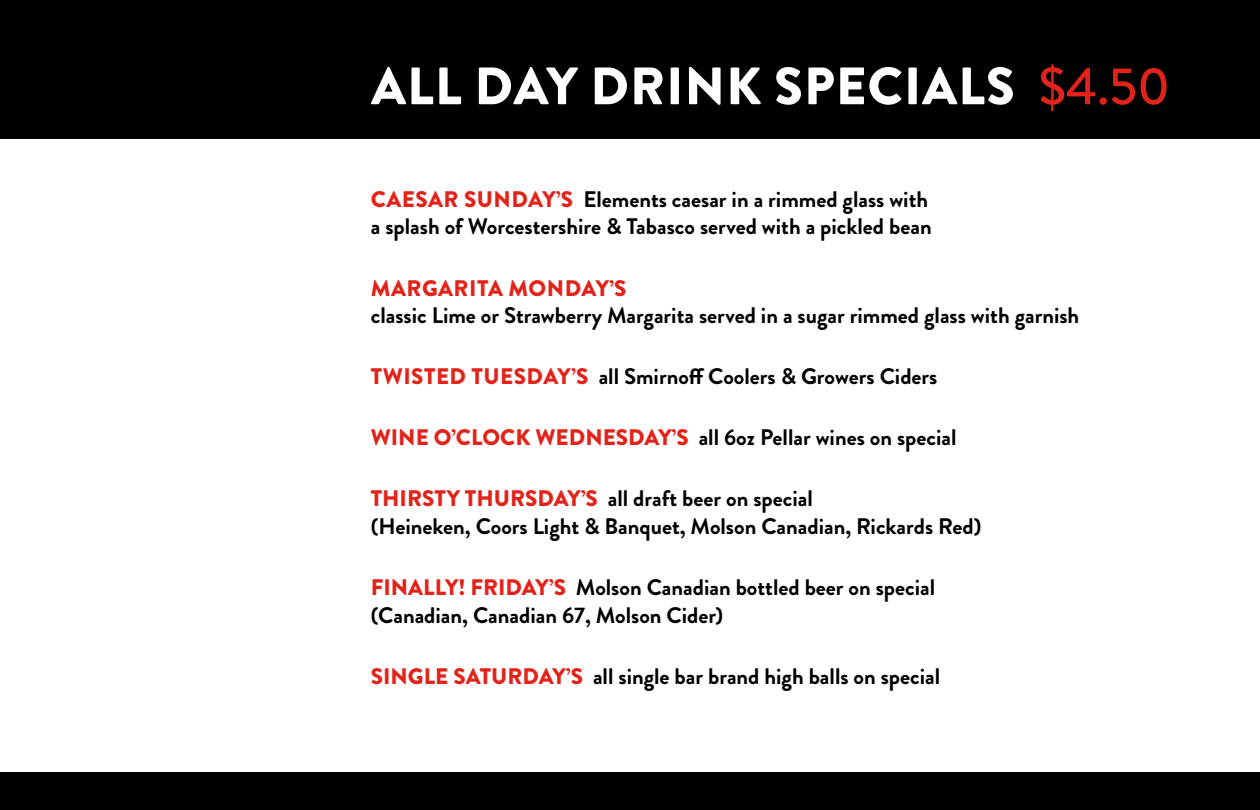
<style>
.page{position:relative;width:1260px;height:810px;background:#fff}
.page>*{position:absolute;margin:0;border:0;box-sizing:border-box;transform-origin:0 0}
.t1{font:900 52.5px "Brandon Grotesque";letter-spacing:.02em;color:#fff}
.t2{font:700 22.5px/27.5px "Brandon Grotesque";color:#000}
.t3{font:900 22.5px "Brandon Grotesque";letter-spacing:.02em;color:#e2231a}
.s1{font-weight:500;color:#e2231a}
.s2{font-weight:900;color:#e2231a}
</style>
<div class="page">
<div style="left:0;top:0;width:1260px;height:139px;background:#000"></div>
<div style="left:0;top:772px;width:1260px;height:38px;background:#000"></div>
<h1 class="t1" style="left:371px;top:49px;width:800px">ALL DAY DRINK SPECIALS <span class="s1">$4.50</span></h1>
<p class="t2" style="left:371px;top:186px;width:562px"><span class="s2">CAESAR SUNDAY’S</span> Elements caesar in a rimmed glass with a splash of Worcestershire &amp; Tabasco served with a pickled bean</p>
<p class="t3" style="left:371px;top:272px;width:257px">MARGARITA MONDAY’S</p>
<p class="t2" style="left:371px;top:302px;width:710px">classic Lime or Strawberry Margarita served in a sugar rimmed glass with garnish</p>
<p class="t2" style="left:371px;top:363px;width:568px"><span class="s2">TWISTED TUESDAY’S</span> all Smirnoff Coolers &amp; Growers Ciders</p>
<p class="t2" style="left:371px;top:424px;width:587px"><span class="s2">WINE O’CLOCK WEDNESDAY’S</span> all 6oz Pellar wines on special</p>
<p class="t2" style="left:371px;top:485px;width:612px"><span class="s2">THIRSTY THURSDAY’S</span> all draft beer on special<br>(Heineken, Coors Light &amp; Banquet, Molson Canadian, Rickards Red)</p>
<p class="t2" style="left:371px;top:574px;width:566px"><span class="s2">FINALLY! FRIDAY’S</span> Molson Canadian bottled beer on special (Canadian, Canadian 67, Molson Cider)</p>
<p class="t2" style="left:371px;top:663px;width:571px"><span class="s2">SINGLE SATURDAY’S</span> all single bar brand high balls on special</p>
</div>
